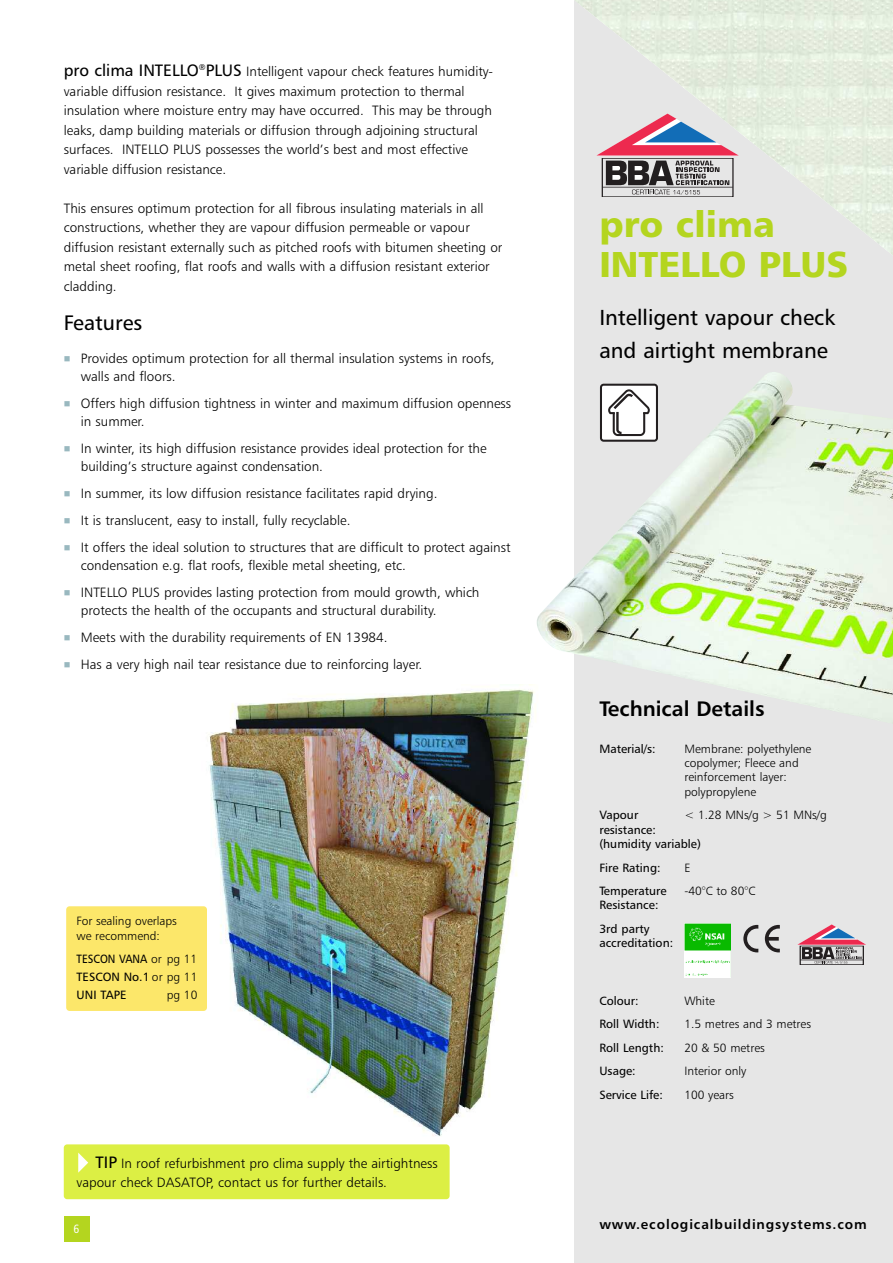
<style>
.page{position:relative;width:893px;height:1263px;background:#fff}
.page>*{position:absolute;margin:0;border:0;box-sizing:border-box;transform-origin:0 0}
.t1{font:36px/40.5px "Humanist 777 BT Black B";color:#b4d51f}
.t2{font:21.75px/33px "Humanist 777 BT Roman B";color:#000}
.t3{font:21px "Humanist 777 BT Bold B";color:#000}
.t4{font:21px "Humanist 777 BT Roman B";color:#000}
.t5{font:13.5px/19.5px "Humanist 777 BT Light B";color:#000}
.t6{font:13.5px "Humanist 777 BT Bold B";letter-spacing:.065em;color:#000}
.t7{font:12px/14.4px "Humanist 777 BT Light B";color:#000}
.t8{font:12px/14.4px "Humanist 777 BT Roman B";color:#000}
.t9{font:12px/18px "Humanist 777 BT Roman B";color:#000;text-align:justify;scale:.9 1}
.t10{font:12px "Humanist 777 BT Roman Condensed B";color:#fff}
.s1{font-family:"Humanist 777 BT Roman B";font-size:16.5px}
.s2{color:#99b8bf}
.s3{font-family:"Humanist 777 BT Light B"}
</style>
<div class="page">
<img style="left:205px;top:684px;width:329px;height:452px">
<div style="left:64px;top:1216px;width:25px;height:26px;background:#b4d51f"></div>
<div style="left:574px;top:0;width:319px;height:1263px;background:#e6e6e6"></div>
<img style="left:576px;top:0;width:317px;height:254px">
<img style="left:537px;top:372px;width:356px;height:345px">
<svg style="left:600px;top:384px;width:58px;height:58px;background:#c8c7c7"></svg>
<div style="left:66px;top:906px;width:141px;height:105px;background:#fce76a;border-radius:3px"></div>
<div style="left:64px;top:1144px;width:386px;height:55px;background:#dcef44;border-radius:3px"></div>
<svg style="left:78px;top:1152px;width:10px;height:21px"></svg>
<svg style="left:596px;top:114px;width:143px;height:81px"></svg>
<img style="left:684px;top:923px;width:47px;height:54px">
<svg style="left:743px;top:925px;width:15px;height:27px"></svg>
<svg style="left:765px;top:925px;width:15px;height:27px"></svg>
<div style="left:800px;top:946px;width:63px;height:19px;border:1px solid #231f20"></div>
<svg style="left:797px;top:924px;width:69px;height:40px"></svg>
<p class="t5" style="left:64px;top:63px;width:431px"><span class="s1">pro clima INTELLO</span><sup>®</sup><span class="s1">PLUS</span> Intelligent vapour check features humidity&shy;variable diffusion resistance. It gives maximum protection to thermal insulation where moisture entry may have occurred. This may be through leaks, damp building materials or diffusion through adjoining structural surfaces. INTELLO PLUS possesses the world’s best and most effective variable diffusion resistance.</p>
<p class="t5" style="left:64px;top:199px;width:440px">This ensures optimum protection for all fibrous insulating materials in all constructions, whether they are vapour diffusion permeable or vapour diffusion resistant externally such as pitched roofs with bitumen sheeting or metal sheet roofing, flat roofs and walls with a diffusion resistant exterior cladding.</p>
<h3 class="t4" style="left:64px;top:315px;width:80px">Features</h3>
<p class="t5" style="left:81px;top:351px;width:415px;line-height:18px;text-indent:-17px"><span class="s2">■</span> Provides optimum protection for all thermal insulation systems in roofs, walls and floors.</p>
<p class="t5" style="left:81px;top:396px;width:432px;line-height:18px;text-indent:-17px"><span class="s2">■</span> Offers high diffusion tightness in winter and maximum diffusion openness in summer.</p>
<p class="t5" style="left:81px;top:441px;width:407px;line-height:18px;text-indent:-17px"><span class="s2">■</span> In winter, its high diffusion resistance provides ideal protection for the building’s structure against condensation.</p>
<p class="t5" style="left:64px;top:485px;width:375px"><span class="s2">■</span> In summer, its low diffusion resistance facilitates rapid drying.</p>
<p class="t5" style="left:64px;top:512px;width:288px"><span class="s2">■</span> It is translucent, easy to install, fully recyclable.</p>
<p class="t5" style="left:81px;top:540px;width:431px;line-height:18px;text-indent:-17px"><span class="s2">■</span> It offers the ideal solution to structures that are difficult to protect against condensation e.g. flat roofs, flexible metal sheeting, etc.</p>
<p class="t5" style="left:81px;top:585px;width:400px;line-height:18px;text-indent:-17px"><span class="s2">■</span> INTELLO PLUS provides lasting protection from mould growth, which protects the health of the occupants and structural durability.</p>
<p class="t5" style="left:64px;top:629px;width:325px"><span class="s2">■</span> Meets with the durability requirements of EN 13984.</p>
<p class="t5" style="left:64px;top:656px;width:360px"><span class="s2">■</span> Has a very high nail tear resistance due to reinforcing layer.</p>
<p class="t7" style="left:77px;top:915px;width:102px;line-height:15px">For sealing overlaps we recommend:</p>
<p class="t9" style="left:77px;top:950px;width:136px">TESCON VANA <span class="s3">or pg 11<br></span>TESCON No.1 <span class="s3">or pg 11<br></span>UNI TAPE</p>
<p class="t7" style="left:167px;top:988px;width:32px">pg 10</p>
<p class="t5" style="left:77px;top:1154px;width:363px;text-indent:19px"><span class="s1">TIP</span> In roof refurbishment pro clima supply the airtightness vapour check DASATOP, contact us for further details.</p>
<p class="t10" style="left:74px;top:1224px;width:7px">6</p>
<h1 class="t1" style="left:599px;top:207px;width:250px">pro clima<br>INTELLO PLUS</h1>
<h2 class="t2" style="left:599px;top:303px;width:237px">Intelligent vapour check and airtight membrane</h2>
<h3 class="t3" style="left:599px;top:701px;width:167px">Technical Details</h3>
<p class="t8" style="left:599px;top:742px;width:58px">Material/s:</p>
<p class="t7" style="left:684px;top:742px;width:128px">Membrane: polyethylene copolymer; Fleece and reinforcement layer: polypropylene</p>
<p class="t8" style="left:599px;top:809px;width:40px">Vapour</p>
<p class="t7" style="left:684px;top:809px;width:144px">&lt; 1.28 MNs/g &gt; 51 MNs/g</p>
<p class="t8" style="left:599px;top:823px;width:103px">resistance: (humidity variable)</p>
<p class="t8" style="left:599px;top:861px;width:63px">Fire Rating:</p>
<p class="t7" style="left:684px;top:861px;width:8px">E</p>
<p class="t8" style="left:599px;top:884px;width:69px">Temperature</p>
<p class="t7" style="left:684px;top:884px;width:72px">-40°C to 80°C</p>
<p class="t8" style="left:599px;top:894px;width:61px;line-height:23.5px">Resistance:<br>3rd party</p>
<p class="t8" style="left:599px;top:937px;width:75px">accreditation:</p>
<p class="t8" style="left:599px;top:994px;width:41px">Colour:</p>
<p class="t7" style="left:684px;top:994px;width:32px">White</p>
<p class="t8" style="left:599px;top:1018px;width:62px">Roll Width:</p>
<p class="t7" style="left:684px;top:1018px;width:128px">1.5 metres and 3 metres</p>
<p class="t8" style="left:599px;top:1041px;width:66px">Roll Length:</p>
<p class="t7" style="left:684px;top:1041px;width:82px">20 &amp; 50 metres</p>
<p class="t8" style="left:599px;top:1065px;width:38px">Usage:</p>
<p class="t7" style="left:684px;top:1065px;width:63px">Interior only</p>
<p class="t8" style="left:599px;top:1088px;width:65px">Service Life:</p>
<p class="t7" style="left:684px;top:1088px;width:51px">100 years</p>
<p class="t6" style="left:599px;top:1219px;width:269px">www.ecologicalbuildingsystems.com</p>
</div>
